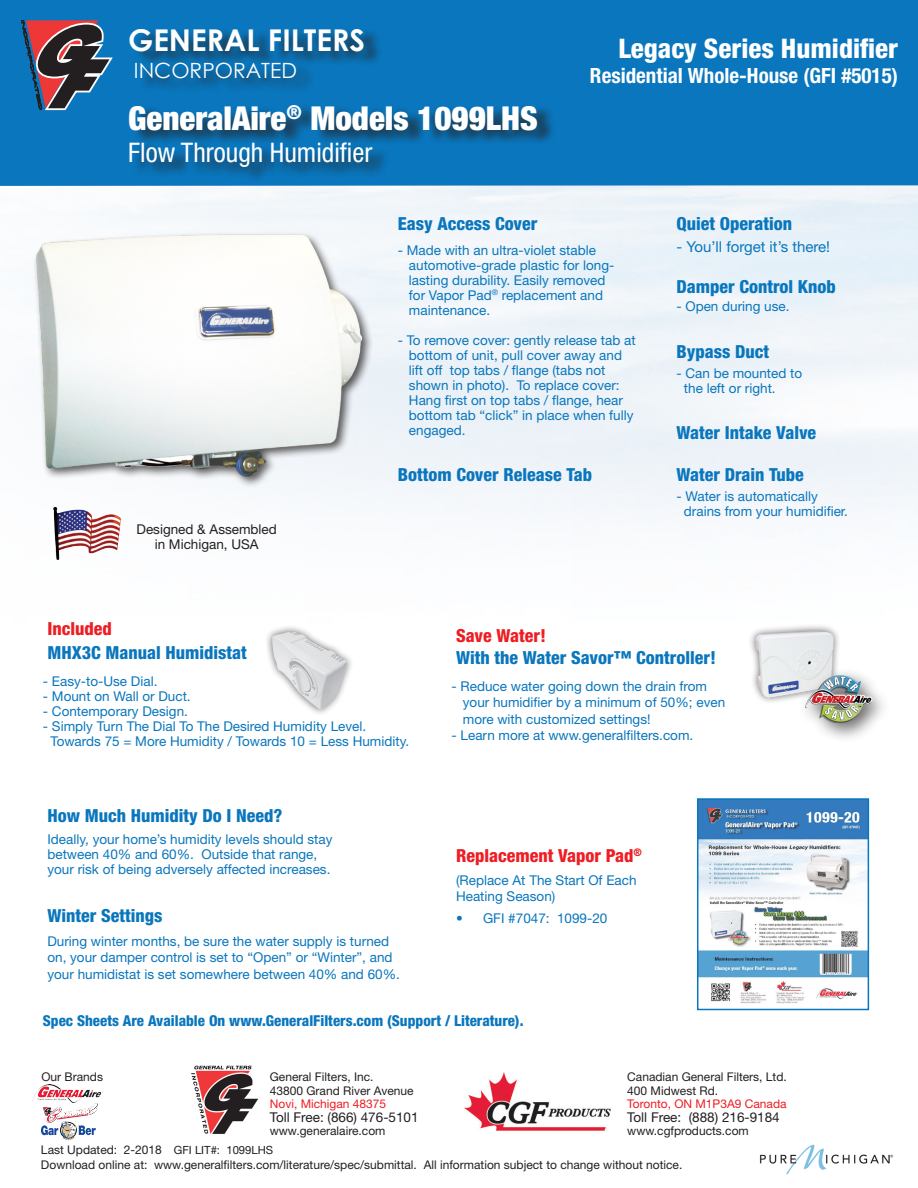
<style>
.page{position:relative;width:918px;height:1188px;background:#fff}
.page>*{position:absolute;margin:0;border:0;box-sizing:border-box;transform-origin:0 0}
.t1{font:900 condensed 33px "Helvetica Neue LT Std";color:#fff}
.t2{font:700 30px "Century Gothic";color:#fff}
.t3{font:800 condensed 27px "Helvetica Neue LT Std";color:#fff}
.t4{font:condensed 27px "Helvetica Neue LT Std";color:#fff}
.t5{font:700 condensed 21px "Helvetica Neue LT Std";color:#fff}
.t6{font:21px "Century Gothic";color:#fff}
.t7{font:800 condensed 18px "Helvetica Neue LT Std";color:#0976bd}
.t8{font:800 condensed 18px "Helvetica Neue LT Std";color:#ee1d23}
.t9{font:800 condensed 15px "Helvetica Neue LT Std";color:#0976bd}
.t10{font:15px "Helvetica Neue LT Std";color:#0976bd}
.t11{font:13.5px/15px "Helvetica Neue LT Std";color:#0976bd}
.t12{font:13.5px/15px "Helvetica Neue LT Std";color:#231f20;text-align:center}
.t13{font:12px "Helvetica Neue LT Std";color:#231f20}
.t14{font:12px "Helvetica Neue LT Std";color:#ee1d23}
.t15{font:11.25px "Helvetica Neue LT Std";color:#231f20}
</style>
<div class="page">
<div style="left:0;top:0;width:918px;height:186px;background:#0976bd"></div>
<svg style="left:21px;top:20px;width:92px;height:90px"></svg>
<div style="left:133px;top:28px;width:250px;height:66px;background:#231f20;opacity:.75"></div>
<div style="left:132px;top:104px;width:424px;height:79px;background:#231f20;opacity:.75"></div>
<img style="left:465px;top:1072px;width:146px;height:59px">
<img style="left:191px;top:1065px;width:67px;height:69px">
<img style="left:33px;top:1085px;width:70px;height:18px">
<svg style="left:41px;top:1104px;width:57px;height:36px"></svg>
<img style="left:759px;top:1144px;width:135px;height:31px">
<div style="left:33px;top:231px;width:341px;height:257px;background:#231f20;opacity:.75"></div>
<img style="left:27px;top:226px;width:335px;height:263px">
<div style="left:748px;top:623px;width:93px;height:82px;background:#231f20;opacity:.75"></div>
<img style="left:753px;top:628px;width:82px;height:71px">
<div style="left:797px;top:667px;width:94px;height:76px;background:#231f20;opacity:.75"></div>
<img style="left:803px;top:670px;width:72px;height:58px">
<img style="left:267px;top:628px;width:84px;height:85px">
<img style="left:700px;top:801px;width:166px;height:203px">
<div style="left:697px;top:798px;width:172px;height:212px;border:2px solid #0976bd"></div>
<img style="left:47px;top:502px;width:82px;height:59px">
<p class="t2" style="left:128px;top:17px;width:238px">GENERAL FILTERS</p>
<p class="t6" style="left:134px;top:56px;width:165px">INCORPORATED</p>
<p class="t1" style="left:128px;top:98px;width:411px">GeneralAire<sup>®</sup> Models 1099LHS</p>
<p class="t4" style="left:128px;top:137px;width:246px">Flow Through Humidifier</p>
<p class="t7" style="left:398px;top:213px;width:141px">Easy Access Cover</p>
<p class="t3" style="left:618px;top:32px;width:281px">Legacy Series Humidifier</p>
<p class="t5" style="left:590px;top:63px;width:310px">Residential Whole-House (GFI #5015)</p>
<p class="t7" style="left:676px;top:213px;width:117px">Quiet Operation</p>
<p class="t12" style="left:137px;top:521px;width:142px">Designed &amp; Assembled in Michigan, USA</p>
<p class="t11" style="left:409px;top:242px;width:207px;text-indent:-11px">- Made with an ultra-violet stable automotive-grade plastic for long&shy;lasting durability. Easily removed for Vapor Pad<sup>®</sup> replacement and maintenance.</p>
<p class="t11" style="left:398px;top:332px;width:240px">- To remove cover: gently release tab at</p>
<p class="t11" style="left:409px;top:347px;width:226px">bottom of unit, pull cover away and lift off top tabs / flange (tabs not shown in photo). To replace cover:<br>Hang first on top tabs / flange, hear bottom tab “click” in place when fully engaged.</p>
<p class="t7" style="left:398px;top:463px;width:196px">Bottom Cover Release Tab</p>
<p class="t10" style="left:676px;top:237px;width:155px">- You’ll forget it’s there!</p>
<p class="t7" style="left:676px;top:276px;width:161px">Damper Control Knob</p>
<p class="t11" style="left:676px;top:299px;width:115px">- Open during use.</p>
<p class="t7" style="left:676px;top:341px;width:94px">Bypass Duct</p>
<p class="t11" style="left:684px;top:365px;width:120px;text-indent:-8px">- Can be mounted to the left or right.</p>
<p class="t7" style="left:676px;top:421px;width:141px">Water Intake Valve</p>
<p class="t7" style="left:676px;top:463px;width:129px">Water Drain Tube</p>
<p class="t11" style="left:684px;top:488px;width:166px;text-indent:-8px">- Water is automatically drains from your humidifier.</p>
<p class="t8" style="left:47px;top:618px;width:66px">Included</p>
<p class="t7" style="left:47px;top:641px;width:201px">MHX3C Manual Humidistat</p>
<p class="t11" style="left:43px;top:674px;width:116px">- Easy-to-Use Dial.</p>
<p class="t11" style="left:43px;top:689px;width:149px">- Mount on Wall or Duct.</p>
<p class="t11" style="left:43px;top:704px;width:147px">- Contemporary Design.</p>
<p class="t11" style="left:50px;top:719px;width:360px;text-indent:-8px">- Simply Turn The Dial To The Desired Humidity Level.<br>Towards 75 = More Humidity / Towards 10 = Less Humidity.</p>
<p class="t7" style="left:47px;top:804px;width:237px">How Much Humidity Do I Need?</p>
<p class="t11" style="left:47px;top:831px;width:287px">Ideally, your home’s humidity levels should stay between 40% and 60%. Outside that range, your risk of being adversely affected increases.</p>
<p class="t7" style="left:47px;top:905px;width:117px">Winter Settings</p>
<p class="t11" style="left:47px;top:932px;width:354px;line-height:16.5px">During winter months, be sure the water supply is turned on, your damper control is set to “Open” or “Winter”, and your humidistat is set somewhere between 40% and 60%.</p>
<p class="t8" style="left:456px;top:624px;width:92px">Save Water!</p>
<p class="t7" style="left:456px;top:647px;width:262px">With the Water Savor™ Controller!</p>
<p class="t11" style="left:463px;top:677px;width:264px;line-height:16.5px;text-indent:-11px">- Reduce water going down the drain from your humidifier by a minimum of 50%; even more with customized settings!</p>
<p class="t11" style="left:452px;top:728px;width:243px">- Learn more at www.generalfilters.com.</p>
<p class="t8" style="left:456px;top:844px;width:187px">Replacement Vapor Pad<sup>®</sup></p>
<p class="t11" style="left:456px;top:872px;width:182px;line-height:16.5px">(Replace At The Start Of Each<br>Heating Season)</p>
<p class="t11" style="left:456px;top:911px;width:153px">• GFI #7047: 1099-20</p>
<p class="t9" style="left:43px;top:1011px;width:482px">Spec Sheets Are Available On www.GeneralFilters.com (Support / Literature).</p>
<p class="t13" style="left:42px;top:1070px;width:63px">Our Brands</p>
<p class="t13" style="left:270px;top:1070px;width:105px">General Filters, Inc.</p>
<p class="t13" style="left:270px;top:1083px;width:145px">43800 Grand River Avenue</p>
<p class="t14" style="left:270px;top:1097px;width:118px">Novi, Michigan 48375</p>
<p class="t12" style="left:270px;top:1109px;width:150px">Toll Free: (866) 476-5101</p>
<p class="t13" style="left:270px;top:1124px;width:117px">www.generalaire.com</p>
<p class="t13" style="left:41px;top:1158px;width:643px">Download online at: www.generalfilters.com/literature/spec/submittal. All information subject to change without notice.</p>
<p class="t13" style="left:627px;top:1070px;width:161px">Canadian General Filters, Ltd.</p>
<p class="t13" style="left:627px;top:1083px;width:92px">400 Midwest Rd.</p>
<p class="t14" style="left:627px;top:1097px;width:161px">Toronto, ON M1P3A9 Canada</p>
<p class="t12" style="left:627px;top:1109px;width:154px">Toll Free: (888) 216-9184</p>
<p class="t13" style="left:627px;top:1124px;width:123px">www.cgfproducts.com</p>
<p class="t13" style="left:41px;top:1143px;width:122px">Last Updated: 2-2018</p>
<p class="t15" style="left:174px;top:1143px;width:101px">GFI LIT#: 1099LHS</p>
</div>
